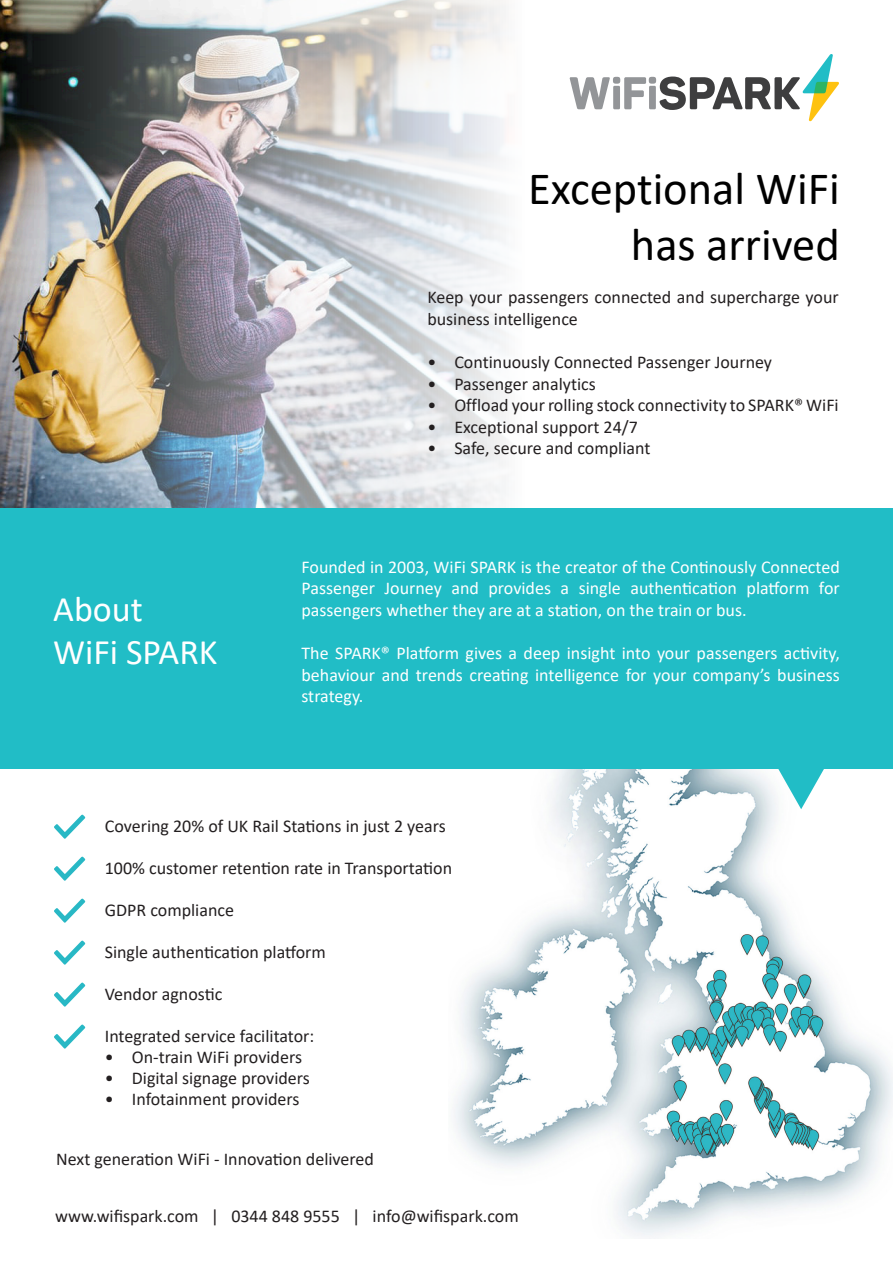
<style>
.page{position:relative;width:893px;height:1263px;background:#fff}
.page>*{position:absolute;margin:0;border:0;box-sizing:border-box;transform-origin:0 0}
.t1{font:46.5px "Calibri";color:#000}
.t2{font:36px "Calibri";color:#fff}
.t3{font:18px/21.6px "Calibri";color:#231f20}
.t4{font:18px/21.6px "Calibri";color:#fff;text-align:justify}
</style>
<div class="page">
<img style="left:454px;top:769px;width:439px;height:467px">
<img style="left:0;top:0;width:657px;height:508px">
<svg style="left:659px;top:54px;width:180px;height:67px"></svg>
<svg style="left:570px;top:77px;width:40px;height:32px"></svg>
<div style="left:613px;top:77px;width:7px;height:7px;background:#939598;border-radius:3px"></div>
<div style="left:613px;top:86px;width:7px;height:23px;background:#939598;border-radius:2px"></div>
<svg style="left:624px;top:77px;width:22px;height:32px"></svg>
<div style="left:649px;top:77px;width:7px;height:7px;background:#939598;border-radius:3px"></div>
<div style="left:649px;top:86px;width:7px;height:23px;background:#939598;border-radius:2px"></div>
<div style="left:0;top:508px;width:893px;height:261px;background:#21bdc6"></div>
<svg style="left:763px;top:769px;width:76px;height:40px"></svg>
<svg style="left:54px;top:815px;width:31px;height:24px"></svg>
<svg style="left:54px;top:857px;width:31px;height:24px"></svg>
<svg style="left:54px;top:982px;width:31px;height:24px"></svg>
<svg style="left:54px;top:941px;width:31px;height:24px"></svg>
<svg style="left:54px;top:899px;width:31px;height:24px"></svg>
<svg style="left:54px;top:1024px;width:31px;height:24px"></svg>
<p class="t2" style="left:53px;top:584px;width:91px">About</p>
<p class="t2" style="left:53px;top:627px;width:166px">WiFi SPARK</p>
<p class="t1" style="left:528px;top:156px;width:313px">Exceptional WiFi</p>
<p class="t1" style="left:631px;top:212px;width:210px">has arrived</p>
<p class="t3" style="left:427px;top:286px;width:413px">Keep your passengers connected and supercharge your business intelligence</p>
<p class="t3" style="left:427px;top:351px;width:346px">• Continuously Connected Passenger Journey</p>
<p class="t3" style="left:427px;top:372px;width:170px">• Passenger analytics</p>
<p class="t3" style="left:427px;top:394px;width:413px">• Offload your rolling stock connectivity to SPARK® WiFi</p>
<p class="t3" style="left:427px;top:416px;width:212px">• Exceptional support 24/7</p>
<p class="t3" style="left:427px;top:437px;width:225px">• Safe, secure and compliant</p>
<p class="t4" style="left:301px;top:555px;width:540px">Founded in 2003, WiFi SPARK is the creator of the Continously Connected Passenger Journey and provides a single authentication platform for passengers whether they are at a station, on the train or bus.</p>
<p class="t4" style="left:301px;top:642px;width:540px">The SPARK® Platform gives a deep insight into your passengers activity, behaviour and trends creating intelligence for your company’s business strategy.</p>
<p class="t3" style="left:105px;top:815px;width:342px">Covering 20% of UK Rail Stations in just 2 years</p>
<p class="t3" style="left:105px;top:857px;width:349px">100% customer retention rate in Transportation</p>
<p class="t3" style="left:105px;top:899px;width:131px">GDPR compliance</p>
<p class="t3" style="left:105px;top:941px;width:223px">Single authentication platform</p>
<p class="t3" style="left:105px;top:983px;width:119px">Vendor agnostic</p>
<p class="t3" style="left:105px;top:1025px;width:211px">Integrated service facilitator:</p>
<p class="t3" style="left:105px;top:1046px;width:199px">• On-train WiFi providers</p>
<p class="t3" style="left:105px;top:1067px;width:207px">• Digital signage providers</p>
<p class="t3" style="left:105px;top:1088px;width:196px">• Infotainment providers</p>
<p class="t3" style="left:56px;top:1147px;width:319px">Next generation WiFi - Innovation delivered</p>
<p class="t3" style="left:55px;top:1205px;width:465px">www.wifispark.com | 0344 848 9555 | info@wifispark.com</p>
</div>
